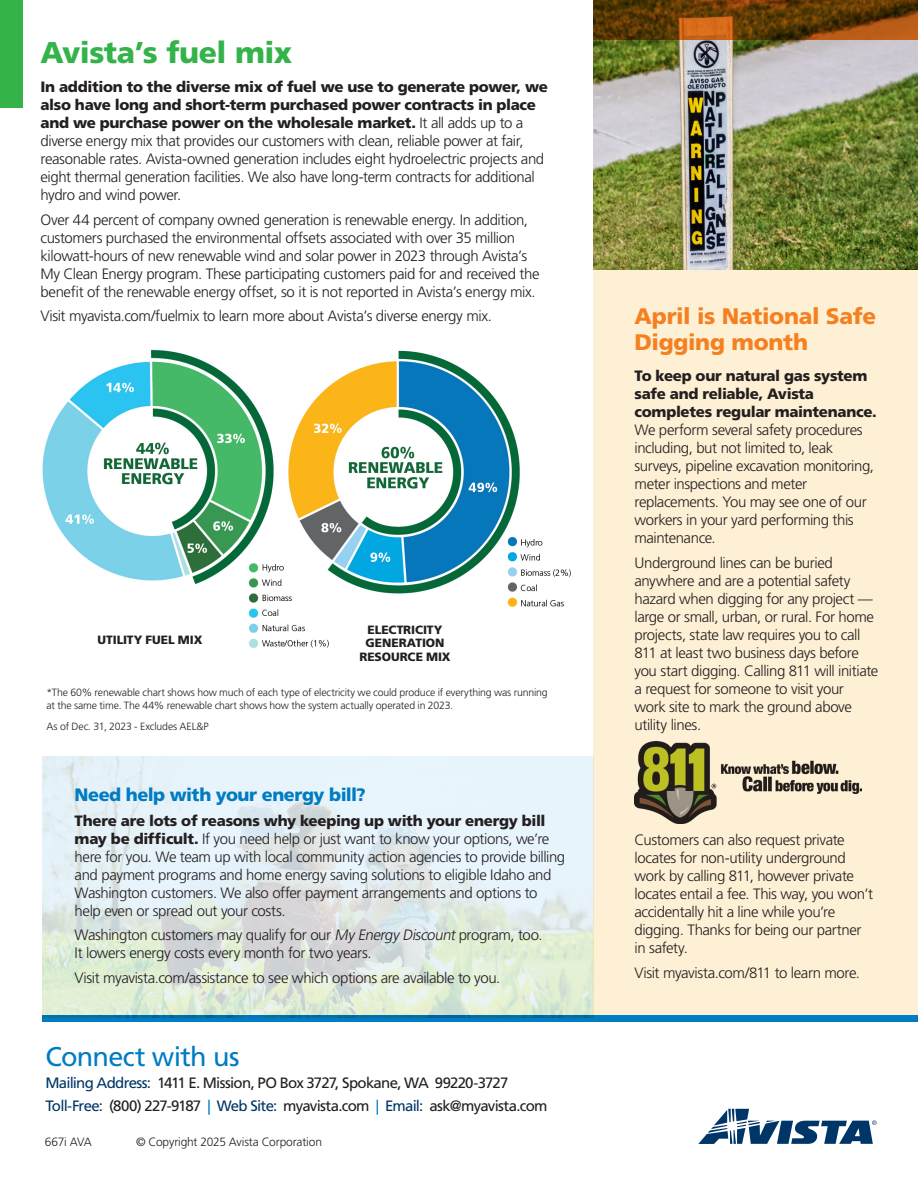
<style>
.page{position:relative;width:918px;height:1188px;background:#fff}
.page>*{position:absolute;margin:0;border:0;box-sizing:border-box;transform-origin:0 0}
.Headline{font:900 30px "Frutiger LT Std";letter-spacing:-.02em;color:#33b34a}
.Headline-2{font:27px "Frutiger LT Std";letter-spacing:-.025em;color:#007cc2}
.Body_newsletter{font:900 22.5px/25.5px "Frutiger LT Std";letter-spacing:-.015em;color:#f58021}
.Body_newsletter-2{font:900 18px "Frutiger LT Std";letter-spacing:-.025em;color:#007cc2}
.Body_newsletter-3{font:300 15px/18px "Frutiger LT Std";letter-spacing:-.025em;color:#231f20}
.Headline-3{font:15px "Frutiger LT Std";letter-spacing:-.05em;color:#231f20}
.Body_newsletter-4{font:900 12px/13.5px "Frutiger LT Std";letter-spacing:-.005em;color:#231f20;text-align:center}
.Headline-4{font:300 12px "Frutiger LT Std";letter-spacing:-.015em;color:#231f20}
.Body_newsletter-5{font:300 10.5px/13.5px "Frutiger LT Std";letter-spacing:-.015em;color:#231f20}
.s1{font-weight:900}
.s2{font-style:italic}
.s3{color:#003667}
.s4{color:#007cc2}
</style>
<div class="page">
<div style="left:594px;top:0;width:324px;height:1017px;background:#fef0d5"></div>
<div style="left:0;top:0;width:23px;height:107px;background:#33b34a"></div>
<svg style="left:42px;top:1015px;width:876px;height:6px;background:#007abd"></svg>
<svg style="left:42px;top:756px;width:552px;height:261px;background:#dfebe9"></svg>
<svg style="left:698px;top:1109px;width:179px;height:35px"></svg>
<img style="left:594px;top:40px;width:324px;height:230px">
<svg style="left:594px;top:0;width:324px;height:40px;background:#6f3f08"></svg>
<img style="left:634px;top:742px;width:228px;height:82px">
<img style="left:42px;top:349px;width:287px;height:299px">
<img style="left:274px;top:349px;width:297px;height:279px">
<p class="Headline" style="left:40px;top:34px;width:253px">Avista’s fuel mix</p>
<p class="Body_newsletter-3" style="left:40px;top:78px;width:509px"><span class="s1">In addition to the diverse mix of fuel we use to generate power, we also have long and short-term purchased power contracts in place and we purchase power on the wholesale market.</span> It all adds up to a diverse energy mix that provides our customers with clean, reliable power at fair, reasonable rates. Avista-owned generation includes eight hydroelectric projects and eight thermal generation facilities. We also have long-term contracts for additional hydro and wind power.</p>
<p class="Body_newsletter-3" style="left:40px;top:211px;width:501px">Over 44 percent of company owned generation is renewable energy. In addition, customers purchased the environmental offsets associated with over 35 million kilowatt-hours of new renewable wind and solar power in 2023 through Avista’s My Clean Energy program. These participating customers paid for and received the benefit of the renewable energy offset, so it is not reported in Avista’s energy mix.</p>
<p class="Body_newsletter-3" style="left:40px;top:307px;width:453px">Visit myavista.com/fuelmix to learn more about Avista’s diverse energy mix.</p>
<p class="Body_newsletter-4" style="left:98px;top:633px;width:106px">UTILITY FUEL MIX</p>
<p class="Body_newsletter-4" style="left:359px;top:623px;width:93px">ELECTRICITY<br>GENERATION<br>RESOURCE MIX</p>
<p class="Body_newsletter-5" style="left:46px;top:686px;width:503px">*The 60% renewable chart shows how much of each type of electricity we could produce if everything was running at the same time. The 44% renewable chart shows how the system actually operated in 2023.</p>
<p class="Body_newsletter-5" style="left:46px;top:719px;width:164px">As of Dec. 31, 2023 - Excludes AEL&amp;P</p>
<p class="Body_newsletter-2" style="left:75px;top:784px;width:293px">Need help with your energy bill?</p>
<p class="Body_newsletter-3" style="left:75px;top:812px;width:492px"><span class="s1">There are lots of reasons why keeping up with your energy bill may be difficult.</span> If you need help or just want to know your options, we’re here for you. We team up with local community action agencies to provide billing and payment programs and home energy saving solutions to eligible Idaho and Washington customers. We also offer payment arrangements and options to help even or spread out your costs.</p>
<p class="Body_newsletter-3" style="left:75px;top:926px;width:469px">Washington customers may qualify for our <span class="s2">MyEnergyDiscount</span>program, too.<br>It lowers energy costs every month for two years.</p>
<p class="Body_newsletter-3" style="left:75px;top:969px;width:427px">Visit myavista.com/assistance to see which options are available to you.</p>
<p class="Headline-2" style="left:45px;top:1040px;width:196px">Connect with us</p>
<p class="Headline-3" style="left:45px;top:1074px;width:465px"><span class="s3">Mailing Address:</span> 1411 E. Mission, PO Box 3727, Spokane, WA 99220-3727</p>
<p class="Headline-3" style="left:45px;top:1097px;width:504px"><span class="s3">Toll-Free:</span> (800) 227-9187 <span class="s4">|</span> <span class="s3">Web Site:</span> myavista.com <span class="s4">|</span> <span class="s3">Email:</span> ask@myavista.com</p>
<p class="Headline-4" style="left:45px;top:1135px;width:49px">667i AVA</p>
<p class="Headline-4" style="left:136px;top:1135px;width:187px">© Copyright 2025 Avista Corporation</p>
<p class="Body_newsletter" style="left:634px;top:304px;width:243px">April is National Safe<br>Digging month</p>
<p class="Body_newsletter-3" style="left:634px;top:367px;width:244px"><span class="s1">To keep our natural gas system safe and reliable, Avista completes regular maintenance.<br></span>We perform several safety procedures including, but not limited to, leak surveys, pipeline excavation monitoring, meter inspections and meter replacements. You may see one of our workers in your yard performing this maintenance.</p>
<p class="Body_newsletter-3" style="left:634px;top:554px;width:245px">Underground lines can be buried anywhere and are a potential safety hazard when digging for any project — large or small, urban, or rural. For home projects, state law requires you to call 811 at least two business days before you start digging. Calling 811 will initiate a request for someone to visit your work site to mark the ground above utility lines.</p>
<p class="Body_newsletter-3" style="left:634px;top:831px;width:240px">Customers can also request private locates for non-utility underground work by calling 811, however private locates entail a fee. This way, you won’t accidentally hit a line while you’re digging. Thanks for being our partner in safety.</p>
<p class="Body_newsletter-3" style="left:634px;top:964px;width:227px">Visit myavista.com/811 to learn more.</p>
</div>
